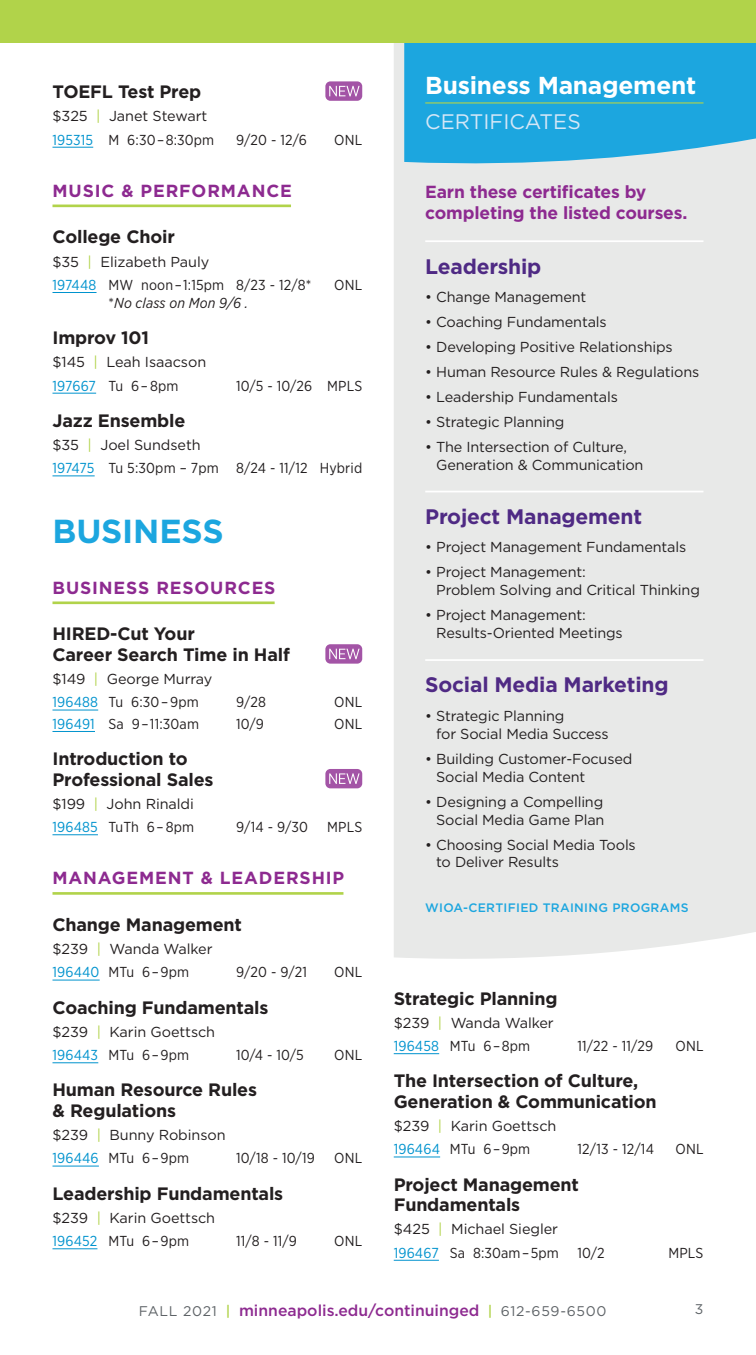
<style>
.page{position:relative;width:756px;height:1355px;background:#fff}
.page>*{position:absolute;margin:0;border:0;box-sizing:border-box;transform-origin:0 0}
.t1{font:700 33.25px "Gotham";letter-spacing:-.005em;color:#1ca6df}
.t2{font:700 24.5px "Gotham";letter-spacing:-.01em;color:#fff}
.t3{font:700 21px "Gotham";letter-spacing:-.01em;color:#4f2a84}
.t4{font:21px "Gotham";color:#d5e7f7}
.t5{font:700 17.85px/20.5px "Gotham";letter-spacing:-.01em;color:#231f20}
.t6{font:700 17.5px "Gotham";letter-spacing:.05em;color:#8d2a90}
.t7{font:700 17.5px/21px "Gotham";letter-spacing:-.01em;color:#8d2a90}
.t8{font:500 15.75px "Gotham";color:#8d2a90}
.t9{font:14.35px/17.8px "Gotham";letter-spacing:-.01em;color:#231f20}
.t10{font:14.35px "Gotham Narrow";letter-spacing:.01em;color:#231f20}
.t11{font:italic 14.35px "Gotham Narrow";letter-spacing:.01em;color:#231f20}
.t12{font:14px "Gotham";color:#5e6367}
.t13{font:500 12.25px "Gotham";color:#1ca6df}
.s1{color:#b1d34a}
.s2{color:#0093ce}
.s3{font-style:normal}
.s4{font-weight:400;font-size:14px;color:#5e6367}
.s5{font-size:14px;color:#b1d34a}
</style>
<div class="page">
<div style="left:394px;top:42px;width:362px;height:917px;background:#e8e9e8"></div>
<svg style="left:404px;top:42px;width:352px;height:125px;fill:#1ca6df"></svg>
<div style="left:0;top:0;width:756px;height:42px;background:#b1d34a"></div>
<hr style="left:0;top:148px;width:1px;height:65px;background:#e5efc7">
<hr style="left:52px;top:892px;width:291px;height:2px;background:#b1d34a">
<hr style="left:52px;top:601px;width:223px;height:3px;background:#b1d34a">
<hr style="left:52px;top:204px;width:239px;height:3px;background:#b1d34a">
<hr style="left:52px;top:147px;width:41px;height:1px;background:#0093ce">
<hr style="left:52px;top:292px;width:45px;height:1px;background:#0093ce">
<hr style="left:52px;top:393px;width:44px;height:1px;background:#0093ce">
<hr style="left:52px;top:475px;width:43px;height:1px;background:#0093ce">
<hr style="left:52px;top:709px;width:46px;height:1px;background:#0093ce">
<hr style="left:52px;top:731px;width:43px;height:1px;background:#0093ce">
<hr style="left:52px;top:834px;width:46px;height:1px;background:#0093ce">
<hr style="left:52px;top:979px;width:48px;height:1px;background:#0093ce">
<hr style="left:52px;top:1062px;width:46px;height:1px;background:#0093ce">
<hr style="left:52px;top:1165px;width:47px;height:1px;background:#0093ce">
<hr style="left:52px;top:1248px;width:45px;height:1px;background:#0093ce">
<hr style="left:394px;top:1053px;width:45px;height:1px;background:#0093ce">
<hr style="left:394px;top:1156px;width:46px;height:1px;background:#0093ce">
<hr style="left:394px;top:1259px;width:45px;height:1px;background:#0093ce">
<hr style="left:425px;top:240px;width:279px;height:2px;background:#fff">
<hr style="left:425px;top:491px;width:279px;height:1px;background:#fff">
<hr style="left:425px;top:659px;width:279px;height:2px;background:#fff">
<svg style="left:325px;top:81px;width:37px;height:20px"></svg>
<svg style="left:329px;top:86px;width:31px;height:10px"></svg>
<svg style="left:325px;top:644px;width:37px;height:19px"></svg>
<svg style="left:329px;top:648px;width:31px;height:11px"></svg>
<hr style="left:425px;top:102px;width:279px;height:1px;background:#b1d34a">
<div style="left:325px;top:769px;width:37px;height:19px;background:#a354a6;border-radius:5px"></div>
<svg style="left:329px;top:773px;width:31px;height:11px"></svg>
<p class="t5" style="left:52px;top:81px;width:150px">TOEFL Test Prep</p>
<p class="t9" style="left:52px;top:107px;width:156px">$325 <span class="s1">|</span> Janet Stewart</p>
<p class="t10" style="left:52px;top:131px;width:163px"><span class="s2">195315</span> M 6:30 – 8:30pm</p>
<p class="t10" style="left:236px;top:131px;width:72px">9/20 - 12/6</p>
<p class="t10" style="left:334px;top:131px;width:29px">ONL</p>
<p class="t6" style="left:52px;top:179px;width:241px">MUSIC &amp; PERFORMANCE</p>
<p class="t5" style="left:52px;top:227px;width:124px">College Choir</p>
<p class="t9" style="left:52px;top:252px;width:158px">$35 <span class="s1">|</span> Elizabeth Pauly</p>
<p class="t10" style="left:52px;top:276px;width:260px"><span class="s2">197448</span> MW noon– 1:15pm 8/23 - 12/8*</p>
<p class="t10" style="left:334px;top:276px;width:29px">ONL</p>
<p class="t11" style="left:108px;top:294px;width:141px"><span class="s3">*</span>No class on Mon 9/6 .</p>
<p class="t5" style="left:52px;top:327px;width:98px">Improv 101</p>
<p class="t9" style="left:52px;top:353px;width:155px">$145 <span class="s1">|</span> Leah Isaacson</p>
<p class="t10" style="left:52px;top:376px;width:128px"><span class="s2">197667</span> Tu 6– 8pm</p>
<p class="t10" style="left:236px;top:376px;width:127px">10/5 - 10/26 MPLS</p>
<p class="t5" style="left:52px;top:410px;width:134px">Jazz Ensemble</p>
<p class="t9" style="left:52px;top:436px;width:150px">$35 <span class="s1">|</span> Joel Sundseth</p>
<p class="t10" style="left:52px;top:459px;width:311px"><span class="s2">197475</span> Tu 5:30pm – 7pm 8/24 - 11/12 Hybrid</p>
<h1 class="t1" style="left:52px;top:509px;width:173px">BUSINESS</h1>
<p class="t6" style="left:52px;top:576px;width:225px">BUSINESS RESOURCES</p>
<p class="t5" style="left:52px;top:624px;width:239px">HIRED-Cut Your<br>Career Search Time in Half</p>
<p class="t9" style="left:52px;top:670px;width:161px">$149 <span class="s1">|</span> George Murray</p>
<p class="t10" style="left:52px;top:693px;width:148px"><span class="s2">196488</span> Tu 6:30– 9pm</p>
<p class="t10" style="left:236px;top:693px;width:31px">9/28</p>
<p class="t10" style="left:334px;top:693px;width:29px">ONL</p>
<p class="t10" style="left:52px;top:715px;width:148px"><span class="s2">196491</span> Sa 9 – 11:30am</p>
<p class="t10" style="left:236px;top:715px;width:29px">10/9</p>
<p class="t10" style="left:334px;top:715px;width:29px">ONL</p>
<p class="t5" style="left:52px;top:748px;width:163px">Introduction to<br>Professional Sales</p>
<p class="t9" style="left:52px;top:794px;width:143px">$199 <span class="s1">|</span> John Rinaldi</p>
<p class="t10" style="left:52px;top:818px;width:143px"><span class="s2">196485</span> TuTh 6– 8pm</p>
<p class="t10" style="left:236px;top:818px;width:73px">9/14 - 9/30</p>
<p class="t10" style="left:327px;top:818px;width:36px">MPLS</p>
<p class="t6" style="left:52px;top:866px;width:293px">MANAGEMENT &amp; LEADERSHIP</p>
<p class="t5" style="left:52px;top:914px;width:191px">Change Management</p>
<p class="t9" style="left:52px;top:940px;width:162px">$239 <span class="s1">|</span> Wanda Walker</p>
<p class="t10" style="left:52px;top:963px;width:138px"><span class="s2">196440</span> MTu 6– 9pm</p>
<p class="t10" style="left:236px;top:963px;width:72px">9/20 - 9/21</p>
<p class="t10" style="left:334px;top:963px;width:29px">ONL</p>
<p class="t5" style="left:52px;top:997px;width:218px">Coaching Fundamentals</p>
<p class="t9" style="left:52px;top:1022px;width:164px">$239 <span class="s1">|</span> Karin Goettsch</p>
<p class="t10" style="left:52px;top:1046px;width:138px"><span class="s2">196443</span> MTu 6– 9pm</p>
<p class="t10" style="left:236px;top:1046px;width:69px">10/4 - 10/5</p>
<p class="t10" style="left:334px;top:1046px;width:29px">ONL</p>
<p class="t5" style="left:52px;top:1079px;width:206px">Human Resource Rules &amp; Regulations</p>
<p class="t9" style="left:52px;top:1126px;width:175px">$239 <span class="s1">|</span> Bunny Robinson</p>
<p class="t10" style="left:52px;top:1149px;width:138px"><span class="s2">196446</span> MTu 6– 9pm</p>
<p class="t10" style="left:236px;top:1149px;width:80px">10/18 - 10/19</p>
<p class="t10" style="left:334px;top:1149px;width:29px">ONL</p>
<p class="t5" style="left:52px;top:1183px;width:232px">Leadership Fundamentals</p>
<p class="t9" style="left:52px;top:1208px;width:164px">$239 <span class="s1">|</span> Karin Goettsch</p>
<p class="t10" style="left:52px;top:1232px;width:138px"><span class="s2">196452</span> MTu 6– 9pm</p>
<p class="t10" style="left:236px;top:1232px;width:62px">11/8 - 11/9</p>
<p class="t10" style="left:334px;top:1232px;width:29px">ONL</p>
<h2 class="t2" style="left:425px;top:69px;width:273px">Business Management</h2>
<h3 class="t4" style="left:425px;top:108px;width:157px">CERTIFICATES</h3>
<p class="t7" style="left:425px;top:181px;width:264px">Earn these certifcates by completing the listed courses.</p>
<h3 class="t3" style="left:425px;top:252px;width:118px">Leadership</h3>
<p class="t9" style="left:425px;top:288px;width:163px">• Change Management</p>
<p class="t9" style="left:425px;top:313px;width:183px">• Coaching Fundamentals</p>
<p class="t9" style="left:425px;top:338px;width:249px">• Developing Positive Relationships</p>
<p class="t9" style="left:425px;top:362px;width:276px">• Human Resource Rules &amp; Regulations</p>
<p class="t9" style="left:425px;top:387px;width:194px">• Leadership Fundamentals</p>
<p class="t9" style="left:425px;top:412px;width:141px">• Strategic Planning</p>
<p class="t9" style="left:436px;top:437px;width:209px;text-indent:-11px">• The Intersection of Culture,<br>Generation &amp; Communication</p>
<h3 class="t3" style="left:425px;top:502px;width:218px">Project Management</h3>
<p class="t9" style="left:425px;top:538px;width:263px">• Project Management Fundamentals</p>
<p class="t9" style="left:436px;top:563px;width:265px;text-indent:-11px">• Project Management:<br>Problem Solving and Critical Thinking</p>
<p class="t9" style="left:436px;top:606px;width:188px;text-indent:-11px">• Project Management:<br>Results-Oriented Meetings</p>
<h3 class="t3" style="left:425px;top:671px;width:245px">Social Media Marketing</h3>
<p class="t9" style="left:436px;top:706px;width:174px;text-indent:-11px">• Strategic Planning<br>for Social Media Success</p>
<p class="t9" style="left:436px;top:749px;width:198px;text-indent:-11px">• Building Customer-Focused<br>Social Media Content</p>
<p class="t9" style="left:425px;top:792px;width:181px;text-align:right">• Designing a Compelling<br>Social Media Game Plan</p>
<p class="t9" style="left:436px;top:835px;width:201px;text-indent:-11px">• Choosing Social Media Tools to Deliver Results</p>
<p class="t13" style="left:425px;top:900px;width:265px">WIOA-CERTIFIED TRAINING PROGRAMS</p>
<p class="t5" style="left:394px;top:988px;width:165px">Strategic Planning</p>
<p class="t9" style="left:394px;top:1013px;width:162px">$239 <span class="s1">|</span> Wanda Walker</p>
<p class="t10" style="left:394px;top:1037px;width:138px"><span class="s2">196458</span> MTu 6– 8pm</p>
<p class="t10" style="left:577px;top:1037px;width:77px">11/22 - 11/29</p>
<p class="t10" style="left:676px;top:1037px;width:29px">ONL</p>
<p class="t5" style="left:394px;top:1070px;width:265px">The Intersection of Culture,<br>Generation &amp; Communication</p>
<p class="t9" style="left:394px;top:1116px;width:164px">$239 <span class="s1">|</span> Karin Goettsch</p>
<p class="t10" style="left:394px;top:1140px;width:138px"><span class="s2">196464</span> MTu 6– 9pm</p>
<p class="t10" style="left:577px;top:1140px;width:78px">12/13 - 12/14</p>
<p class="t10" style="left:676px;top:1140px;width:29px">ONL</p>
<p class="t5" style="left:394px;top:1174px;width:187px">Project Management<br>Fundamentals</p>
<p class="t9" style="left:394px;top:1220px;width:166px">$425 <span class="s1">|</span> Michael Siegler</p>
<p class="t10" style="left:394px;top:1243px;width:167px"><span class="s2">196467</span> Sa 8:30am – 5pm</p>
<p class="t10" style="left:577px;top:1243px;width:29px">10/2</p>
<p class="t10" style="left:668px;top:1243px;width:36px">MPLS</p>
<p class="t8" style="left:139px;top:1301px;width:469px"><span class="s4">FALL 2021</span> <span class="s5">|</span> minneapolis.edu/continuinged <span class="s5">|</span> <span class="s4">612-659-6500</span></p>
<p class="t12" style="left:695px;top:1299px;width:10px">3</p>
</div>
